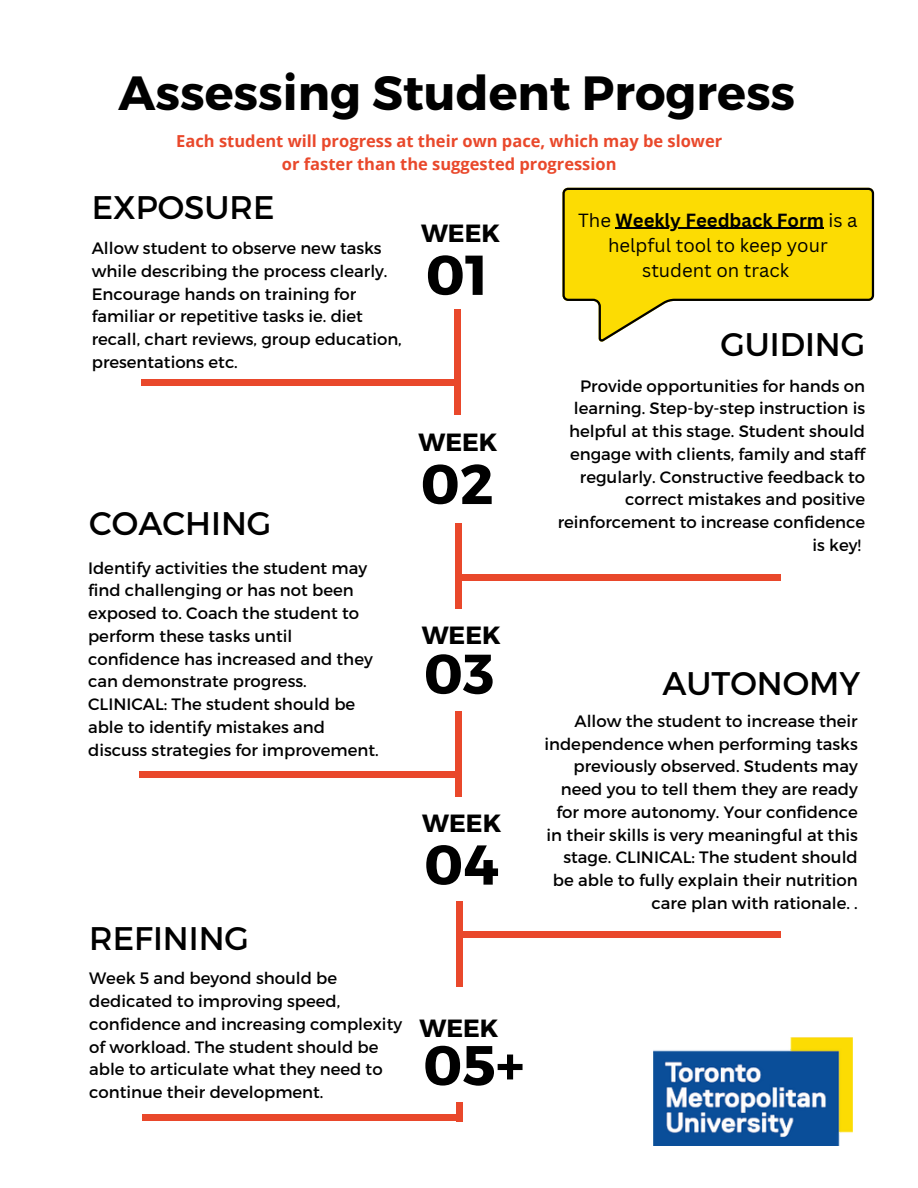
<style>
.page{position:relative;width:918px;height:1188px;background:#fff}
.page>*{position:absolute;margin:0;border:0;box-sizing:border-box;transform-origin:0 0}
.t1{font:700 56.1px "Montserrat";color:#000}
.t2{font:700 48px "Montserrat";color:#000}
.t3{font:32.7px "Montserrat";color:#000}
.t4{font:700 24.9px "Montserrat";color:#000}
.t5{font:18.45px/25.3px "Canva Sans";color:#000;text-align:center}
.t6{font:16.5px/22.8px "Montserrat";color:#000}
.t7{font:700 16.5px/22.5px "Open Sans";color:#e9482b;text-align:center}
.s1{font-weight:700}
</style>
<div class="page">
<div style="left:141px;top:379px;width:318px;height:7px;background:#e9482b"></div>
<div style="left:460px;top:574px;width:321px;height:7px;background:#e9482b"></div>
<div style="left:140px;top:771px;width:317px;height:7px;background:#e9482b"></div>
<div style="left:461px;top:932px;width:320px;height:6px;background:#e9482b"></div>
<div style="left:143px;top:1114px;width:317px;height:7px;background:#e9482b"></div>
<div style="left:454px;top:310px;width:7px;height:105px;background:#e9482b"></div>
<div style="left:456px;top:523px;width:6px;height:86px;background:#e9482b"></div>
<div style="left:456px;top:712px;width:6px;height:85px;background:#e9482b"></div>
<div style="left:457px;top:901px;width:6px;height:86px;background:#e9482b"></div>
<div style="left:457px;top:1102px;width:6px;height:20px;background:#e9482b"></div>
<img style="left:653px;top:1037px;width:200px;height:108px">
<svg style="left:562px;top:188px;width:312px;height:154px"></svg>
<hr style="left:616px;top:228px;width:208px;height:1px;background:#000">
<h2 class="t2" style="left:119px;top:62px;width:678px">Assessing Student Progress</h2>
<p class="t7" style="left:176px;top:129px;width:547px">Each student will progress at their own pace, which may be slower or faster than the suggested progression</p>
<p class="t5" style="left:578px;top:207px;width:281px">The <span class="s1">Weekly Feedback Form</span> is a helpful tool to keep your student on track</p>
<h3 class="t3" style="left:92px;top:186px;width:184px">EXPOSURE</h3>
<h3 class="t4" style="left:421px;top:217px;width:81px">WEEK</h3>
<p class="t6" style="left:92px;top:236px;width:312px">Allow student to observe new tasks while describing the process clearly.<br>Encourage hands on training for familiar or repetitive tasks ie. diet recall, chart reviews, group education, presentations etc.</p>
<h1 class="t1" style="left:426px;top:238px;width:64px">01</h1>
<h3 class="t3" style="left:720px;top:323px;width:146px">GUIDING</h3>
<h3 class="t3" style="left:89px;top:502px;width:184px">COACHING</h3>
<p class="t6" style="left:88px;top:555px;width:292px">Identify activities the student may find challenging or has not been exposed to. Coach the student to perform these tasks until confidence has increased and they can demonstrate progress.<br>CLINICAL: The student should be able to identify mistakes and discuss strategies for improvement.</p>
<h3 class="t4" style="left:418px;top:426px;width:81px">WEEK</h3>
<h1 class="t1" style="left:421px;top:448px;width:75px">02</h1>
<h3 class="t4" style="left:422px;top:619px;width:81px">WEEK</h3>
<h1 class="t1" style="left:424px;top:637px;width:72px">03</h1>
<h3 class="t3" style="left:89px;top:918px;width:161px">REFINING</h3>
<p class="t6" style="left:89px;top:966px;width:314px">Week 5 and beyond should be dedicated to improving speed, confidence and increasing complexity of workload. The student should be able to articulate what they need to continue their development.</p>
<h3 class="t4" style="left:422px;top:807px;width:81px">WEEK</h3>
<h1 class="t1" style="left:424px;top:828px;width:76px">04</h1>
<h3 class="t4" style="left:419px;top:1012px;width:81px">WEEK</h3>
<h1 class="t1" style="left:423px;top:1029px;width:103px">05+</h1>
<p class="t6" style="left:558px;top:373px;width:309px;text-align:right">Provide opportunities for hands on learning. Step-by-step instruction is helpful at this stage. Student should engage with clients, family and staff regularly. Constructive feedback to correct mistakes and positive reinforcement to increase confidence is key!</p>
<h3 class="t3" style="left:662px;top:662px;width:199px">AUTONOMY</h3>
<p class="t6" style="left:544px;top:709px;width:315px;text-align:right">Allow the student to increase their independence when performing tasks previously observed. Students may need you to tell them they are ready for more autonomy. Your confidence in their skills is very meaningful at this stage. CLINICAL: The student should be able to fully explain their nutrition care plan with rationale. .</p>
</div>
